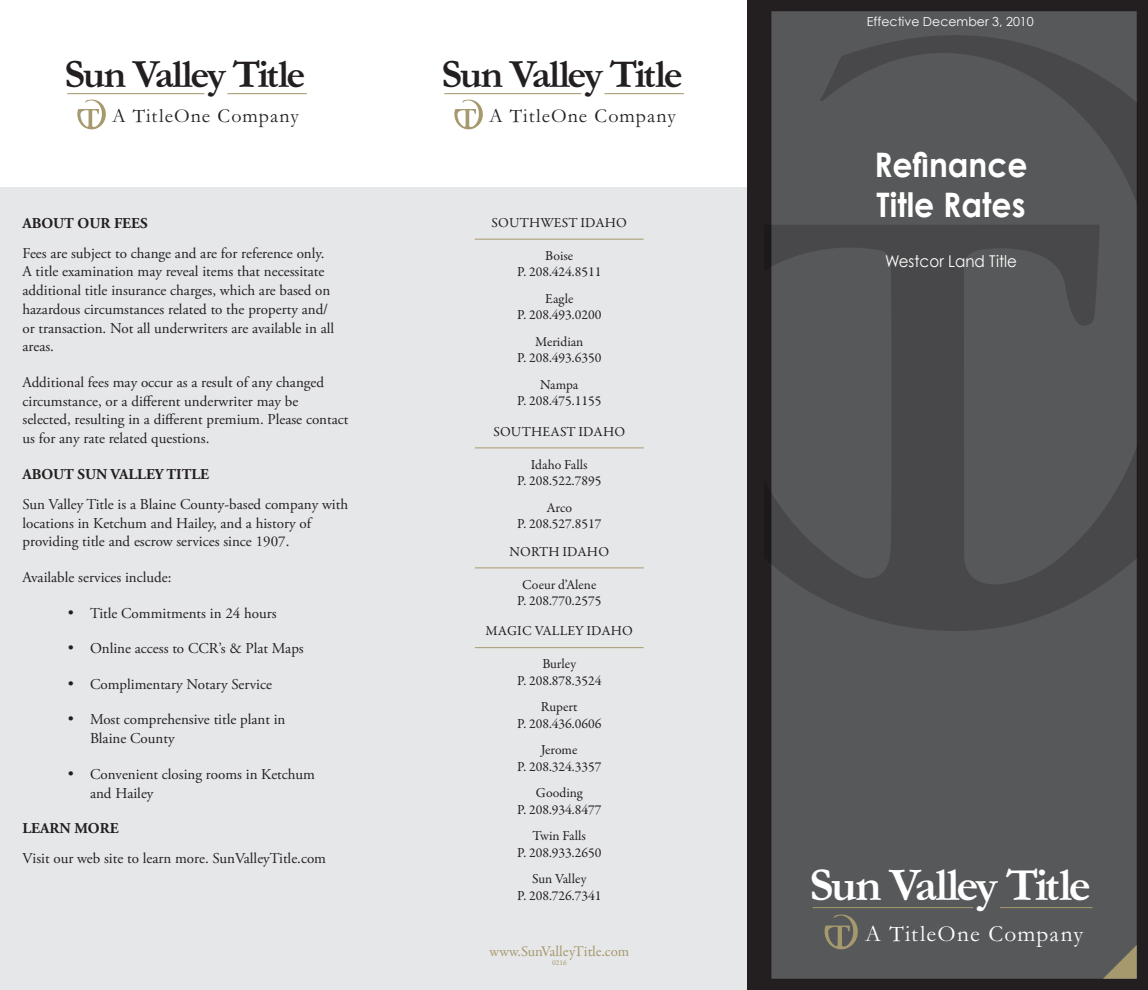
<style>
.page{position:relative;width:1148px;height:990px;background:#fff}
.page>*{position:absolute;margin:0;border:0;box-sizing:border-box;transform-origin:0 0}
.t1{font:700 47.25px "Garamond";letter-spacing:-.06em;color:#fff}
.t2{font:700 40.5px "Garamond";letter-spacing:-.06em;color:#231f20}
.t3{font:700 33.75px/40.5px "Century Gothic";color:#fff;scale:.93 1}
.t4{font:23.25px "Garamond";letter-spacing:.055em;color:#fff}
.t5{font:20px "Garamond";letter-spacing:.055em;color:#231f20}
.t6{font:16.25px "Century Gothic";color:#fff;scale:.93 1}
.t7{font:15px/18.8px "Adobe Garamond Pro";color:#231f20}
.t8{font:700 15px "Adobe Garamond Pro";color:#231f20}
.t9{font:15px "Garamond Premr Pro";color:#a7996e}
.t10{font:13.75px/16.5px "Garamond Premr Pro";color:#231f20;text-align:center}
.t11{font:12.5px "Century Gothic";color:#fff}
.t12{font:7.5px "Garamond Premr Pro";color:#a7996e}
</style>
<div class="page">
<div style="left:0;top:187px;width:759px;height:803px;background:#e6e7e9"></div>
<div style="left:748px;top:0;width:400px;height:990px;background:#231f20"></div>
<div style="left:765px;top:6px;width:377px;height:978px;background:#57585a"></div>
<div style="left:760px;top:0;width:388px;height:990px;border:11px solid #231f20"></div>
<svg style="left:764px;top:35px;width:373px;height:596px"></svg>
<svg style="left:1103px;top:946px;width:33px;height:33px"></svg>
<hr style="left:475px;top:239px;width:168px;height:1px;background:#a7996e">
<hr style="left:475px;top:447px;width:168px;height:1px;background:#a7996e">
<hr style="left:475px;top:567px;width:168px;height:1px;background:#a7996e">
<hr style="left:475px;top:647px;width:168px;height:1px;background:#a7996e">
<hr style="left:812px;top:907px;width:161px;height:1px;background:#a7996e">
<hr style="left:999px;top:907px;width:93px;height:1px;background:#a7996e">
<svg style="left:824px;top:914px;width:34px;height:35px"></svg>
<hr style="left:67px;top:93px;width:137px;height:1px;background:#a7996e">
<hr style="left:227px;top:93px;width:80px;height:1px;background:#a7996e">
<svg style="left:77px;top:99px;width:29px;height:30px"></svg>
<hr style="left:444px;top:93px;width:137px;height:1px;background:#a7996e">
<hr style="left:604px;top:93px;width:80px;height:1px;background:#a7996e">
<svg style="left:454px;top:99px;width:29px;height:30px"></svg>
<h2 class="t2" style="left:64px;top:47px;width:243px">Sun Valley Title</h2>
<h3 class="t5" style="left:112px;top:104px;width:188px">A TitleOne Company</h3>
<p class="t8" style="left:22px;top:214px;width:127px">ABOUT OUR FEES</p>
<p class="t7" style="left:22px;top:244px;width:313px">Fees are subject to change and are for reference only.<br>A title examination may reveal items that necessitate additional title insurance charges, which are based on hazardous circumstances related to the property and/ or transaction. Not all underwriters are available in all areas.</p>
<p class="t7" style="left:22px;top:373px;width:327px">Additional fees may occur as a result of any changed circumstance, or a different underwriter may be selected, resulting in a different premium. Please contact us for any rate related questions.</p>
<p class="t8" style="left:22px;top:465px;width:188px">ABOUT SUN VALLEY TITLE</p>
<p class="t7" style="left:22px;top:495px;width:327px">Sun Valley Title is a Blaine County-based company with locations in Ketchum and Hailey, and a history of providing title and escrow services since 1907.</p>
<p class="t7" style="left:22px;top:568px;width:151px">Available services include:</p>
<p class="t7" style="left:68px;top:604px;width:211px">• Title Commitments in 24 hours</p>
<p class="t7" style="left:68px;top:640px;width:238px">• Online access to CCR’s &amp; Plat Maps</p>
<p class="t7" style="left:68px;top:675px;width:206px">• Complimentary Notary Service</p>
<p class="t7" style="left:90px;top:711px;width:197px;text-indent:-22px">• Most comprehensive title plant in<br>Blaine County</p>
<p class="t7" style="left:90px;top:765px;width:226px;text-indent:-22px">• Convenient closing rooms in Ketchum and Hailey</p>
<p class="t8" style="left:22px;top:820px;width:98px">LEARN MORE</p>
<p class="t7" style="left:22px;top:850px;width:305px">Visit our web site to learn more. SunValleyTitle.com</p>
<h2 class="t2" style="left:441px;top:47px;width:243px">Sun Valley Title</h2>
<h3 class="t5" style="left:489px;top:104px;width:188px">A TitleOne Company</h3>
<p class="t10" style="left:491px;top:215px;width:137px">SOUTHWEST IDAHO</p>
<p class="t10" style="left:517px;top:248px;width:86px">Boise<br>P. 208.424.8511</p>
<p class="t10" style="left:517px;top:291px;width:86px">Eagle<br>P. 208.493.0200</p>
<p class="t10" style="left:517px;top:334px;width:86px">Meridian<br>P. 208.493.6350</p>
<p class="t10" style="left:517px;top:377px;width:86px">Nampa<br>P. 208.475.1155</p>
<p class="t10" style="left:493px;top:423px;width:133px">SOUTHEAST IDAHO</p>
<p class="t10" style="left:517px;top:456px;width:86px">Idaho Falls<br>P. 208.522.7895</p>
<p class="t10" style="left:517px;top:499px;width:86px">Arco<br>P. 208.527.8517</p>
<p class="t10" style="left:509px;top:544px;width:101px">NORTH IDAHO</p>
<p class="t10" style="left:517px;top:576px;width:86px">Coeur d’Alene<br>P. 208.770.2575</p>
<p class="t10" style="left:485px;top:623px;width:149px">MAGIC VALLEY IDAHO</p>
<p class="t10" style="left:517px;top:656px;width:86px">Burley<br>P. 208.878.3524</p>
<p class="t10" style="left:517px;top:699px;width:86px">Rupert<br>P. 208.436.0606</p>
<p class="t10" style="left:517px;top:742px;width:86px">Jerome<br>P. 208.324.3357</p>
<p class="t10" style="left:517px;top:785px;width:86px">Gooding<br>P. 208.934.8477</p>
<p class="t10" style="left:517px;top:828px;width:86px">Twin Falls<br>P. 208.933.2650</p>
<p class="t10" style="left:517px;top:871px;width:86px">Sun Valley<br>P. 208.726.7341</p>
<p class="t9" style="left:489px;top:942px;width:141px">www.SunValleyTitle.com</p>
<p class="t12" style="left:552px;top:958px;width:16px">0216</p>
<p class="t11" style="left:867px;top:13px;width:168px">Effective December 3, 2010</p>
<h3 class="t3" style="left:874px;top:143px;width:166px">Refinance<br>Title Rates</h3>
<p class="t6" style="left:885px;top:251px;width:143px">Westcor Land Title</p>
<h1 class="t1" style="left:809px;top:853px;width:283px">Sun Valley Title</h1>
<h3 class="t4" style="left:865px;top:920px;width:219px">A TitleOne Company</h3>
</div>
